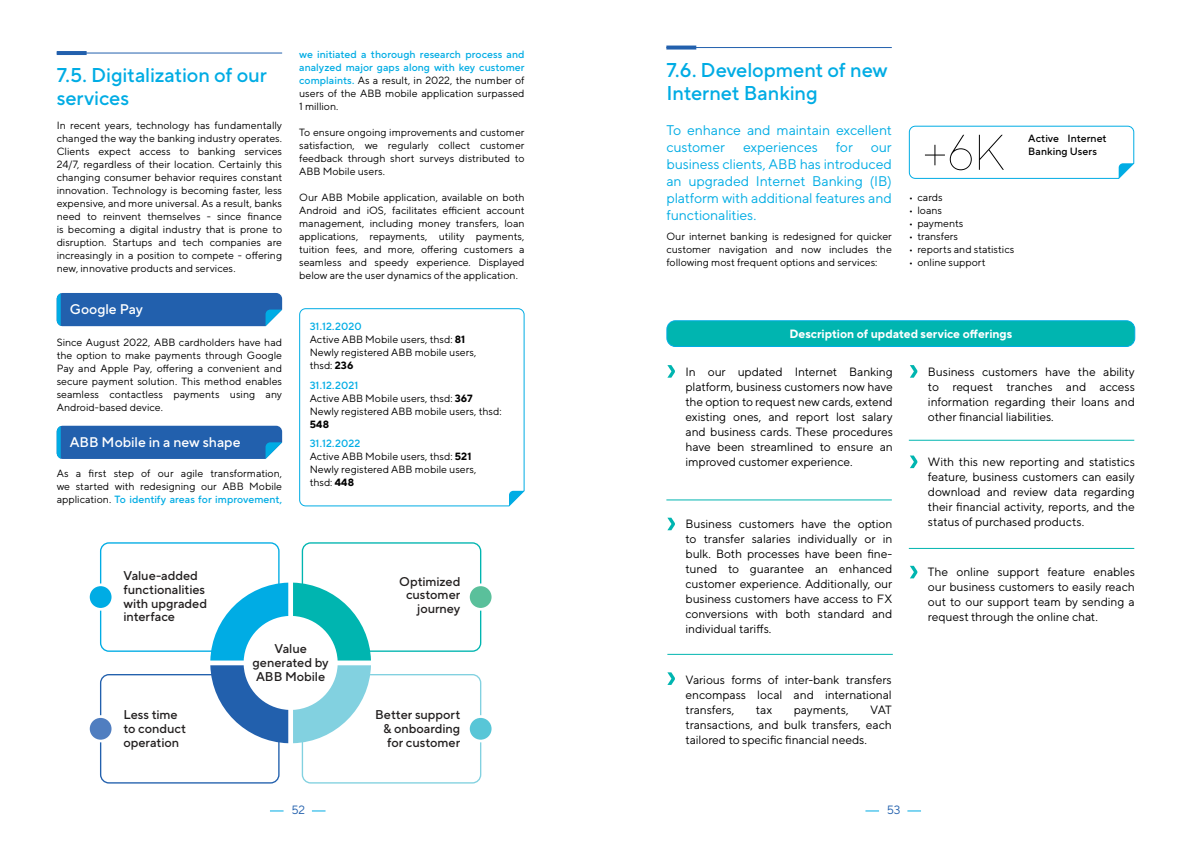
<style>
.page{position:relative;width:1191px;height:842px;background:#fff}
.page>*{position:absolute;margin:0;border:0;box-sizing:border-box;transform-origin:0 0}
.t1{font:100 50px "TT Norms Pro";color:#000}
.t2{font:500 20px/23px "TT Norms Pro";letter-spacing:-.005em;color:#00ace4}
.t3{font:14px/17px "TT Norms Pro";letter-spacing:-.01em;color:#00ace4}
.t4{font:500 14px "TT Norms Pro";letter-spacing:-.005em;color:#fff}
.t5{font:500 12.7px/13.8px "TT Norms Pro";color:#221f1f}
.t6{font:12px/15px "TT Norms Pro";letter-spacing:-.005em;color:#000;text-align:justify}
.t7{font:700 12px "TT Norms Pro";color:#fff}
.t8{font:12px "TT Norms Pro";color:#2260ad}
.t9{font:10.5px/13px "TT Norms Pro";color:#000;text-align:justify}
.t10{font:500 10.5px/13px "TT Norms Pro";letter-spacing:.005em;color:#00ace4;text-align:justify}
.t11{font:500 10.5px/13px "TT Norms Pro";letter-spacing:.005em;color:#000}
.t12{font:700 10.5px "TT Norms Pro";color:#000}
.s1{font-weight:400;color:#000}
.s2{font-weight:500;color:#00ace4}
.s3{font-weight:700}
</style>
<div class="page">
<svg style="left:270px;top:810px;width:13px;height:1px"></svg>
<svg style="left:312px;top:810px;width:13px;height:1px"></svg>
<svg style="left:865px;top:810px;width:14px;height:1px"></svg>
<svg style="left:907px;top:810px;width:14px;height:1px"></svg>
<hr style="left:57px;top:53px;width:225px;height:1px;background:#2260ad">
<hr style="left:666px;top:47px;width:225px;height:1px;background:#2260ad">
<hr style="left:57px;top:51px;width:30px;height:4px;background:#2260ad">
<svg style="left:666px;top:46px;width:30px;height:4px"></svg>
<svg style="left:57px;top:426px;width:225px;height:33px;background:#2565b0"></svg>
<div style="left:57px;top:293px;width:225px;height:33px;background:#2260ad"></div>
<svg style="left:908px;top:125px;width:226px;height:54px"></svg>
<div style="left:90px;top:586px;width:21px;height:22px;background:#00ace4;border-radius:50%"></div>
<div style="left:90px;top:718px;width:21px;height:22px;background:#507ec0;border-radius:50%"></div>
<div style="left:470px;top:586px;width:21px;height:22px;background:#5ac09b;border-radius:50%"></div>
<div style="left:470px;top:718px;width:21px;height:22px;background:#58c6d7;border-radius:50%"></div>
<svg style="left:100px;top:542px;width:381px;height:241px"></svg>
<div style="left:667px;top:321px;width:467px;height:25px;background:#00b5b0;border-radius:9px"></div>
<div style="left:666px;top:320px;width:469px;height:27px;border:1px solid #00ace4;border-radius:9px"></div>
<svg style="left:299px;top:308px;width:226px;height:199px"></svg>
<svg style="left:509px;top:491px;width:15px;height:15px"></svg>
<svg style="left:667px;top:365px;width:8px;height:13px"></svg>
<svg style="left:667px;top:518px;width:8px;height:12px"></svg>
<svg style="left:667px;top:672px;width:8px;height:13px"></svg>
<svg style="left:910px;top:365px;width:7px;height:13px"></svg>
<svg style="left:910px;top:455px;width:7px;height:13px"></svg>
<svg style="left:910px;top:566px;width:7px;height:12px"></svg>
<hr style="left:667px;top:654px;width:225px;height:1px;background:#00b5b0">
<hr style="left:909px;top:440px;width:225px;height:1px;background:#00b5b0">
<hr style="left:909px;top:548px;width:225px;height:1px;background:#00b5b0">
<hr style="left:666px;top:500px;width:225px;height:1px;background:#00b5b0">
<p class="t10" style="left:299px;top:49px;width:227px">we initiated a thorough research process and analyzed major gaps along with key customer complaints. <span class="s1">As a result, in 2022, the number of users of the ABB mobile application surpassed 1 million.</span></p>
<p class="t9" style="left:299px;top:127px;width:227px">To ensure ongoing improvements and customer satisfaction, we regularly collect customer feedback through short surveys distributed to ABB Mobile users.</p>
<p class="t9" style="left:299px;top:192px;width:227px">Our ABB Mobile application, available on both Android and iOS, facilitates efficient account management, including money transfers, loan applications, repayments, utility payments, tuition fees, and more, offering customers a seamless and speedy experience. Displayed below are the user dynamics of the application.</p>
<h2 class="t2" style="left:57px;top:66px;width:212px">7.5. Digitalization of our services</h2>
<h2 class="t2" style="left:666px;top:60px;width:223px">7.6. Development of new<br>Internet Banking</h2>
<p class="t9" style="left:57px;top:120px;width:227px">In recent years, technology has fundamentally changed the way the banking industry operates.<br>Clients expect access to banking services 24/7, regardless of their location. Certainly this changing consumer behavior requires constant innovation. Technology is becoming faster, less expensive, and more universal. As a result, banks need to reinvent themselves - since finance is becoming a digital industry that is prone to disruption. Startups and tech companies are increasingly in a position to compete - offering new, innovative products and services.</p>
<h3 class="t3" style="left:666px;top:123px;width:227px">To enhance and maintain excellent customer</h3>
<h3 class="t3" style="left:743px;top:140px;width:76px">experiences</h3>
<h3 class="t3" style="left:835px;top:140px;width:19px">for</h3>
<h3 class="t3" style="left:666px;top:140px;width:227px;text-align:justify;text-indent:204px">our business clients, ABB has introduced an upgraded Internet Banking (IB) platform with additional features and functionalities.</h3>
<p class="t9" style="left:666px;top:230px;width:227px">Our internet banking is redesigned for quicker customer navigation and now includes the following most frequent options and services:</p>
<h3 class="t4" style="left:70px;top:304px;width:75px">Google Pay</h3>
<h1 class="t1" style="left:922px;top:123px;width:84px">+6K</h1>
<p class="t9" style="left:909px;top:191px;width:35px">• cards</p>
<p class="t9" style="left:909px;top:204px;width:35px">• loans</p>
<p class="t9" style="left:909px;top:217px;width:56px">• payments</p>
<p class="t9" style="left:909px;top:230px;width:51px">• transfers</p>
<p class="t9" style="left:909px;top:243px;width:107px">• reports and statistics</p>
<p class="t9" style="left:909px;top:256px;width:78px">• online support</p>
<p class="t11" style="left:1028px;top:133px;width:80px">Active Internet<br>Banking Users</p>
<p class="t9" style="left:57px;top:337px;width:227px">Since August 2022, ABB cardholders have had the option to make payments through Google Pay and Apple Pay, offering a convenient and secure payment solution. This method enables seamless contactless payments using any Android-based device.</p>
<h3 class="t4" style="left:70px;top:437px;width:172px">ABB Mobile in a new shape</h3>
<p class="t9" style="left:57px;top:468px;width:227px">As a first step of our agile transformation, we started with redesigning our ABB Mobile application. <span class="s2">To identify areas for improvement,</span></p>
<p class="t5" style="left:123px;top:570px;width:85px">Value-added functionalities with upgraded interface</p>
<p class="t9" style="left:310px;top:321px;width:168px;text-align:left"><span class="s2">31.12.2020<br></span>Active ABB Mobile users, thsd: <span class="s3">81<br></span>Newly registered ABB mobile users, thsd: <span class="s3">236</span></p>
<p class="t9" style="left:310px;top:379px;width:193px;text-align:left"><span class="s2">31.12.2021<br></span>Active ABB Mobile users, thsd: <span class="s3">367<br></span>Newly registered ABB mobile users, thsd:</p>
<p class="t12" style="left:310px;top:420px;width:21px">548</p>
<p class="t9" style="left:310px;top:438px;width:168px;text-align:left"><span class="s2">31.12.2022<br></span>Active ABB Mobile users, thsd: <span class="s3">521<br></span>Newly registered ABB mobile users, thsd: <span class="s3">448</span></p>
<p class="t5" style="left:399px;top:576px;width:63px;text-align:right">Optimized customer journey</p>
<p class="t5" style="left:123px;top:709px;width:64px">Less time to conduct operation</p>
<p class="t5" style="left:252px;top:643px;width:78px;text-align:center">Value generated by<br>ABB Mobile</p>
<p class="t5" style="left:383px;top:709px;width:78px;text-align:justify;text-indent:-8px">Better support &amp; onboarding for customer</p>
<p class="t7" style="left:789px;top:329px;width:224px">Description of updated service offerings</p>
<p class="t6" style="left:685px;top:365px;width:209px">In our updated Internet Banking platform, business customers now have the option to request new cards, extend existing ones, and report lost salary and business cards. These procedures have been streamlined to ensure an improved customer experience.</p>
<p class="t6" style="left:685px;top:518px;width:208px">Business customers have the option to transfer salaries individually or in bulk. Both processes have been fine&shy;tuned to guarantee an enhanced customer experience. Additionally, our business customers have access to FX conversions with both standard and individual tariffs.</p>
<p class="t6" style="left:685px;top:673px;width:208px">Various forms of inter-bank transfers encompass local and international transfers,</p>
<p class="t6" style="left:685px;top:703px;width:208px;text-indent:185px">VAT transactions, and bulk transfers, each tailored to specific financial needs.</p>
<p class="t6" style="left:756px;top:703px;width:18px">tax</p>
<p class="t6" style="left:793px;top:703px;width:56px">payments,</p>
<p class="t6" style="left:928px;top:365px;width:208px">Business customers have the ability to request tranches and access information regarding their loans and other financial liabilities.</p>
<p class="t6" style="left:928px;top:455px;width:208px">With this new reporting and statistics feature, business customers can easily download and review data regarding their financial activity, reports, and the status of purchased products.</p>
<p class="t6" style="left:928px;top:566px;width:208px">The online support feature enables our business customers to easily reach out to our support team by sending a request through the online chat.</p>
<p class="t8" style="left:291px;top:805px;width:15px">52</p>
<p class="t8" style="left:886px;top:805px;width:15px">53</p>
</div>
